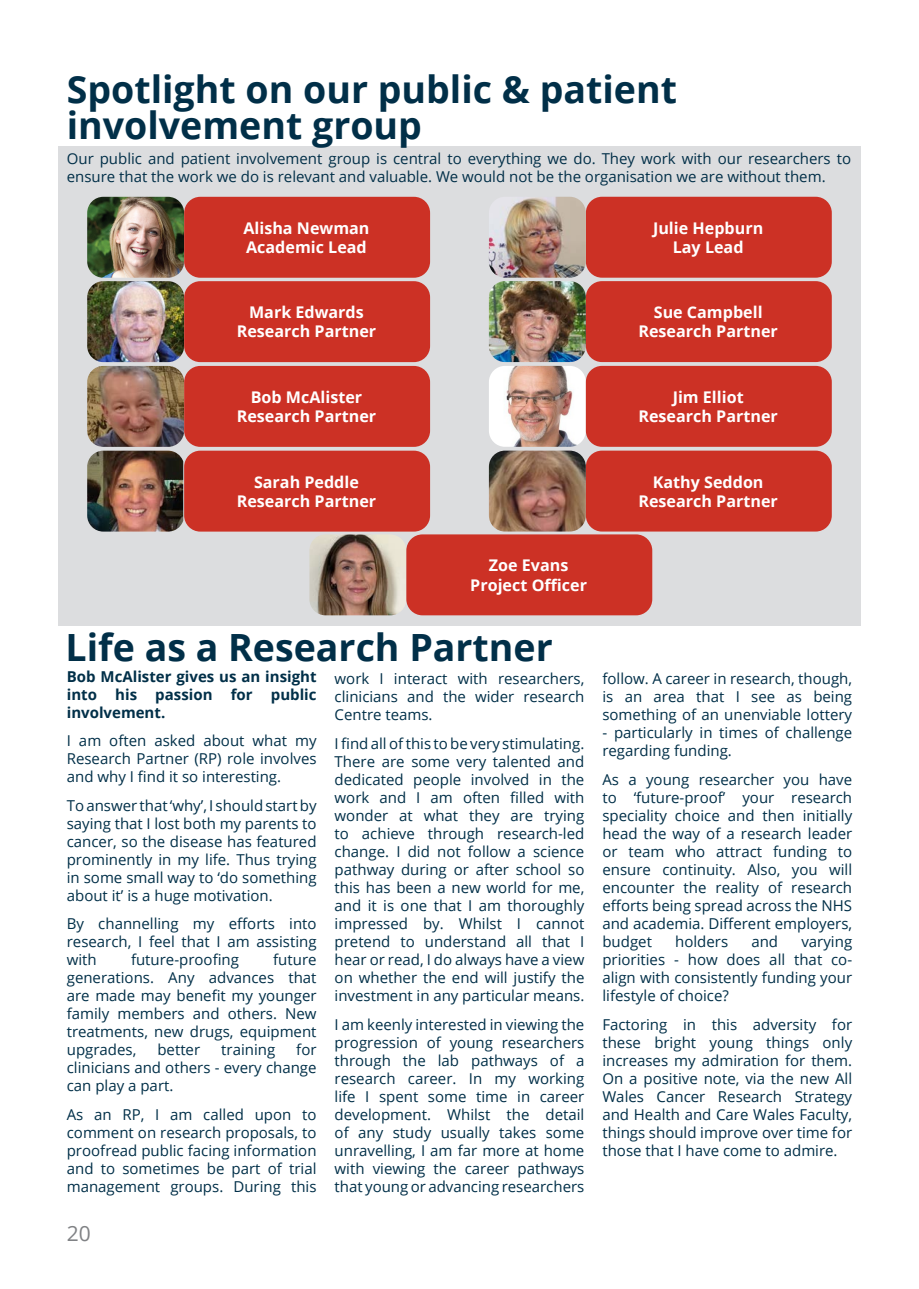
<style>
.page{position:relative;width:919px;height:1289px;background:#fff}
.page>*{position:absolute;margin:0;border:0;box-sizing:border-box;transform-origin:0 0}
.t1{font:700 37.5px/36px "Open Sans";color:#012f48}
.t2{font:21px "Open Sans";color:#808285}
.Booklet_grey_text{font:700 16.05px "Open Sans";color:#fff}
.Booklet_grey_text-2{font:15px/18px "Open Sans";color:#012f48;text-align:justify}
.Booklet_grey_text-3{font:700 15px/18px "Open Sans";color:#012f48;text-align:justify}
</style>
<div class="page">
<div style="left:58px;top:146px;width:802px;height:479px;background:#dcdddf"></div>
<img style="left:87px;top:281px;width:97px;height:81px">
<img style="left:87px;top:197px;width:97px;height:81px">
<img style="left:489px;top:281px;width:96px;height:81px">
<img style="left:87px;top:366px;width:97px;height:81px">
<img style="left:489px;top:366px;width:96px;height:81px">
<img style="left:87px;top:450px;width:96px;height:81px">
<img style="left:489px;top:450px;width:96px;height:81px">
<div style="left:184px;top:281px;width:246px;height:81px;background:#cc3125;border-radius:16px"></div>
<div style="left:184px;top:197px;width:246px;height:81px;background:#cc3125;border-radius:16px"></div>
<div style="left:585px;top:281px;width:246px;height:81px;background:#cc3125;border-radius:16px"></div>
<div style="left:585px;top:197px;width:246px;height:81px;background:#cc3125;border-radius:16px"></div>
<div style="left:184px;top:366px;width:246px;height:81px;background:#cc3125;border-radius:16px"></div>
<div style="left:585px;top:366px;width:246px;height:81px;background:#cc3125;border-radius:16px"></div>
<div style="left:184px;top:450px;width:246px;height:81px;background:#cc3125;border-radius:16px"></div>
<div style="left:585px;top:450px;width:246px;height:81px;background:#cc3125;border-radius:16px"></div>
<img style="left:489px;top:197px;width:96px;height:81px">
<img style="left:309px;top:534px;width:97px;height:81px">
<div style="left:406px;top:534px;width:246px;height:81px;background:#cc3125;border-radius:16px"></div>
<p class="t1" style="left:67px;top:70px;width:611px">Spotlight on our public &amp; patient involvement group</p>
<p class="Booklet_grey_text-2" style="left:67px;top:149px;width:785px">Our public and patient involvement group is central to everything we do. They work with our researchers to ensure that the work we do is relevant and valuable. We would not be the organisation we are without them.</p>
<p class="Booklet_grey_text" style="left:243px;top:216px;width:127px">Alisha Newman</p>
<p class="Booklet_grey_text" style="left:246px;top:236px;width:122px">Academic Lead</p>
<p class="Booklet_grey_text" style="left:653px;top:216px;width:112px">Julie Hepburn</p>
<p class="Booklet_grey_text" style="left:672px;top:236px;width:72px">Lay Lead</p>
<p class="Booklet_grey_text" style="left:249px;top:301px;width:116px">Mark Edwards</p>
<p class="Booklet_grey_text" style="left:237px;top:320px;width:141px">Research Partner</p>
<p class="Booklet_grey_text" style="left:653px;top:301px;width:110px">Sue Campbell</p>
<p class="Booklet_grey_text" style="left:638px;top:320px;width:141px">Research Partner</p>
<p class="Booklet_grey_text" style="left:251px;top:386px;width:113px">Bob McAlister</p>
<p class="Booklet_grey_text" style="left:237px;top:405px;width:141px">Research Partner</p>
<p class="Booklet_grey_text" style="left:672px;top:385px;width:72px">Jim Elliot</p>
<p class="Booklet_grey_text" style="left:638px;top:405px;width:141px">Research Partner</p>
<p class="Booklet_grey_text" style="left:254px;top:470px;width:106px">Sarah Peddle</p>
<p class="Booklet_grey_text" style="left:237px;top:490px;width:141px">Research Partner</p>
<p class="Booklet_grey_text" style="left:652px;top:470px;width:112px">Kathy Seddon</p>
<p class="Booklet_grey_text" style="left:638px;top:490px;width:141px">Research Partner</p>
<p class="Booklet_grey_text" style="left:489px;top:554px;width:81px">Zoe Evans</p>
<p class="Booklet_grey_text" style="left:470px;top:573px;width:118px">Project Officer</p>
<p class="t1" style="left:66px;top:628px;width:488px">Life as a Research Partner</p>
<p class="Booklet_grey_text-3" style="left:67px;top:666px;width:251px">Bob McAlister gives us an insight into his passion for public involvement.</p>
<p class="Booklet_grey_text-2" style="left:67px;top:731px;width:251px">I am often asked about what my Research Partner (RP) role involves and why I find it so interesting.</p>
<p class="Booklet_grey_text-2" style="left:67px;top:795px;width:251px">To answer that ‘why’, I should start by saying that I lost both my parents to cancer, so the disease has featured prominently in my life. Thus trying in some small way to ‘do something about it’ is a huge motivation.</p>
<p class="Booklet_grey_text-2" style="left:67px;top:914px;width:251px">By channelling my efforts into research, I feel that I am assisting with</p>
<p class="Booklet_grey_text-2" style="left:334px;top:669px;width:251px">work I interact with researchers, clinicians and the wider research Centre teams.</p>
<p class="Booklet_grey_text-2" style="left:334px;top:734px;width:251px">I find all of this to be very stimulating.<br>There are some very talented and dedicated people involved in the work and I am often filled with wonder at what they are trying to achieve through research-led change. I did not follow a science pathway during or after school so this has been a new world for me, and it is one that I am thoroughly impressed by. Whilst I cannot pretend to understand all that I hear or read, I do always have a view on whether the end will justify the investment in any particular means.</p>
<p class="Booklet_grey_text-2" style="left:334px;top:1014px;width:251px">I am keenly interested in viewing the progression of young researchers through the lab pathways of a research career. In my working life I spent some time in career development. Whilst the detail of any study usually takes some unravelling, I am far more at home with viewing the career pathways that young or advancing researchers</p>
<p class="Booklet_grey_text-2" style="left:67px;top:950px;width:251px;text-indent:206px">future generations. Any advances that are made may benefit my younger family members and others. New treatments, new drugs, equipment upgrades,</p>
<p class="Booklet_grey_text-2" style="left:131px;top:950px;width:109px">future-proofing</p>
<p class="Booklet_grey_text-2" style="left:67px;top:1040px;width:251px;text-indent:229px">for clinicians and others - every change can play a part.</p>
<p class="Booklet_grey_text-2" style="left:67px;top:1104px;width:251px">As an RP, I am called upon to comment on research proposals, to proofread public facing information and to sometimes be part of trial management groups. During this</p>
<p class="Booklet_grey_text-2" style="left:157px;top:1040px;width:44px">better</p>
<p class="Booklet_grey_text-2" style="left:221px;top:1040px;width:55px">training</p>
<h2 class="t2" style="left:67px;top:1219px;width:26px">20</h2>
<p class="Booklet_grey_text-2" style="left:602px;top:669px;width:251px">follow. A career in research, though, is an area that I see as being something of an unenviable lottery</p>
<p class="Booklet_grey_text-2" style="left:602px;top:723px;width:251px">- particularly in times of challenge regarding funding.</p>
<p class="Booklet_grey_text-2" style="left:602px;top:770px;width:251px">As a young researcher you have to ‘future-proof’ your research speciality choice and then initially head the way of a research leader or team who attract funding to ensure continuity. Also, you will encounter the reality of research efforts being spread across the NHS and academia. Different employers, budget</p>
<p class="Booklet_grey_text-2" style="left:675px;top:932px;width:54px">holders</p>
<p class="Booklet_grey_text-2" style="left:751px;top:932px;width:28px">and</p>
<p class="Booklet_grey_text-2" style="left:602px;top:932px;width:251px;text-indent:199px">varying priorities - how does all that co&shy;align with consistently funding your lifestyle of choice?</p>
<p class="Booklet_grey_text-2" style="left:602px;top:1014px;width:251px">Factoring in this adversity for these bright young things only increases my admiration for them.<br>On a positive note, via the new All Wales Cancer Research Strategy and Health and Care Wales Faculty, things should improve over time for those that I have come to admire.</p>
</div>
